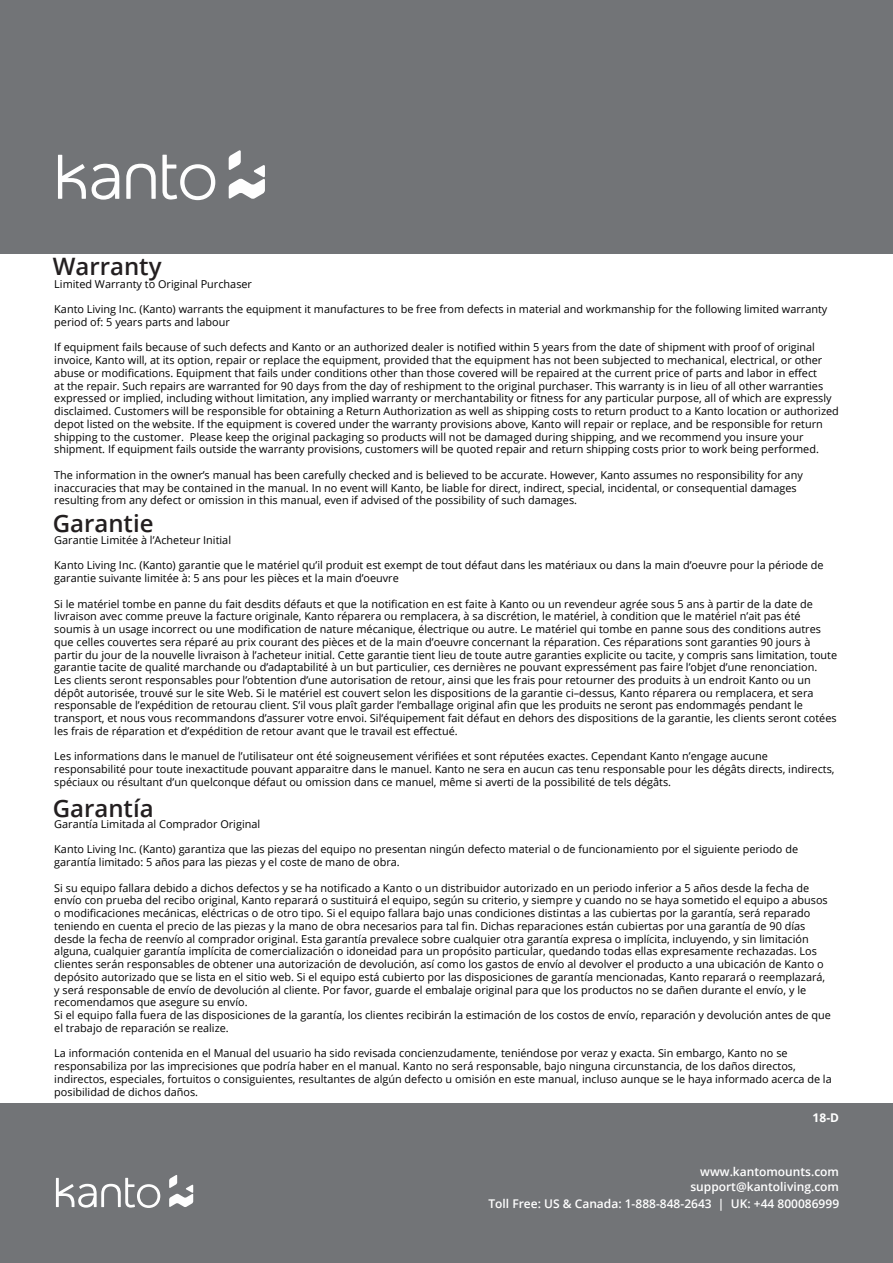
<style>
.page{position:relative;width:893px;height:1263px;background:#fff}
.page>*{position:absolute;margin:0;border:0;box-sizing:border-box;transform-origin:0 0}
.t1{font:600 24px "Open Sans";color:#231f20}
.t2{font:600 12px/15px "Open Sans";color:#fff;text-align:right}
.t3{font:700 12px "Open Sans";color:#fff}
.t4{font:10.8px/12.8px "Open Sans";color:#000}
</style>
<div class="page">
<div style="left:0;top:0;width:893px;height:253px;background:#727477"></div>
<div style="left:0;top:1104px;width:893px;height:159px;background:#727477"></div>
<svg style="left:169px;top:1175px;width:24px;height:32px"></svg>
<svg style="left:56px;top:1178px;width:104px;height:30px"></svg>
<svg style="left:229px;top:150px;width:36px;height:49px"></svg>
<svg style="left:92px;top:164px;width:27px;height:36px"></svg>
<svg style="left:126px;top:164px;width:30px;height:35px"></svg>
<svg style="left:162px;top:155px;width:53px;height:45px"></svg>
<svg style="left:58px;top:155px;width:28px;height:44px"></svg>
<h1 class="t1" style="left:53px;top:250px;width:110px">Warranty</h1>
<p class="t4" style="left:54px;top:277px;width:199px">Limited Warranty to Original Purchaser</p>
<p class="t4" style="left:54px;top:302px;width:775px">Kanto Living Inc. (Kanto) warrants the equipment it manufactures to be free from defects in material and workmanship for the following limited warranty period of: 5 years parts and labour</p>
<p class="t4" style="left:54px;top:341px;width:786px">If equipment fails because of such defects and Kanto or an authorized dealer is notified within 5 years from the date of shipment with proof of original invoice, Kanto will, at its option, repair or replace the equipment, provided that the equipment has not been subjected to mechanical, electrical, or other abuse or modifications. Equipment that fails under conditions other than those covered will be repaired at the current price of parts and labor in effect<br>at the repair. Such repairs are warranted for 90 days from the day of reshipment to the original purchaser. This warranty is in lieu of all other warranties expressed or implied, including without limitation, any implied warranty or merchantability or fitness for any particular purpose, all of which are expressly disclaimed. Customers will be responsible for obtaining a Return Authorization as well as shipping costs to return product to a Kanto location or authorized depot listed on the website. If the equipment is covered under the warranty provisions above, Kanto will repair or replace, and be responsible for return shipping to the customer. Please keep the original packaging so products will not be damaged during shipping, and we recommend you insure your shipment. If equipment fails outside the warranty provisions, customers will be quoted repair and return shipping costs prior to work being performed.</p>
<p class="t4" style="left:54px;top:468px;width:750px">The information in the owner’s manual has been carefully checked and is believed to be accurate. However, Kanto assumes no responsibility for any inaccuracies that may be contained in the manual. In no event will Kanto, be liable for direct, indirect, special, incidental, or consequential damages resulting from any defect or omission in this manual, even if advised of the possibility of such damages.</p>
<h1 class="t1" style="left:53px;top:506px;width:102px">Garantie</h1>
<p class="t4" style="left:54px;top:533px;width:178px">Garantie Limitée à l’Acheteur Initial</p>
<p class="t4" style="left:54px;top:559px;width:771px">Kanto Living Inc. (Kanto) garantie que le matériel qu’il produit est exempt de tout défaut dans les matériaux ou dans la main d’oeuvre pour la période de garantie suivante limitée à: 5 ans pour les pièces et la main d’oeuvre</p>
<p class="t4" style="left:54px;top:597px;width:784px">Si le matériel tombe en panne du fait desdits défauts et que la notification en est faite à Kanto ou un revendeur agrée sous 5 ans à partir de la date de livraison avec comme preuve la facture originale, Kanto réparera ou remplacera, à sa discrétion, le matériel, à condition que le matériel n’ait pas été soumis à un usage incorrect ou une modification de nature mécanique, électrique ou autre. Le matériel qui tombe en panne sous des conditions autres que celles couvertes sera réparé au prix courant des pièces et de la main d’oeuvre concernant la réparation. Ces réparations sont garanties 90 jours à partir du jour de la nouvelle livraison à l’acheteur initial. Cette garantie tient lieu de toute autre garanties explicite ou tacite, y compris sans limitation, toute garantie tacite de qualité marchande ou d’adaptabilité à un but particulier, ces dernières ne pouvant expressément pas faire l’objet d’une renonciation.<br>Les clients seront responsables pour l’obtention d’une autorisation de retour, ainsi que les frais pour retourner des produits à un endroit Kanto ou un dépôt autorisée, trouvé sur le site Web. Si le matériel est couvert selon les dispositions de la garantie ci–dessus, Kanto réparera ou remplacera, et sera responsable de l’expédition de retourau client. S’il vous plaît garder l’emballage original afin que les produits ne seront pas endommagés pendant le transport, et nous vous recommandons d’assurer votre envoi. Sil’équipement fait défaut en dehors des dispositions de la garantie, les clients seront cotées les frais de réparation et d’expédition de retour avant que le travail est effectué.</p>
<p class="t4" style="left:54px;top:750px;width:782px">Les informations dans le manuel de l’utilisateur ont été soigneusement vérifiées et sont réputées exactes. Cependant Kanto n’engage aucune responsabilité pour toute inexactitude pouvant apparaitre dans le manuel. Kanto ne sera en aucun cas tenu responsable pour les dégâts directs, indirects, spéciaux ou résultant d’un quelconque défaut ou omission dans ce manuel, même si averti de la possibilité de tels dégâts.</p>
<h1 class="t1" style="left:53px;top:791px;width:102px">Garantía</h1>
<p class="t4" style="left:54px;top:817px;width:207px">Garantía Limitada al Comprador Original</p>
<p class="t4" style="left:54px;top:843px;width:745px">Kanto Living Inc. (Kanto) garantiza que las piezas del equipo no presentan ningún defecto material o de funcionamiento por el siguiente periodo de garantía limitado: 5 años para las piezas y el coste de mano de obra.</p>
<p class="t4" style="left:54px;top:881px;width:778px">Si su equipo fallara debido a dichos defectos y se ha notificado a Kanto o un distribuidor autorizado en un periodo inferior a 5 años desde la fecha de envío con prueba del recibo original, Kanto reparará o sustituirá el equipo, según su criterio, y siempre y cuando no se haya sometido el equipo a abusos o modificaciones mecánicas, eléctricas o de otro tipo. Si el equipo fallara bajo unas condiciones distintas a las cubiertas por la garantía, será reparado teniendo en cuenta el precio de las piezas y la mano de obra necesarios para tal fin. Dichas reparaciones están cubiertas por una garantía de 90 días desde la fecha de reenvío al comprador original. Esta garantía prevalece sobre cualquier otra garantía expresa o implícita, incluyendo, y sin limitación alguna, cualquier garantía implícita de comercialización o idoneidad para un propósito particular, quedando todas ellas expresamente rechazadas. Los clientes serán responsables de obtener una autorización de devolución, así como los gastos de envío al devolver el producto a una ubicación de Kanto o depósito autorizado que se lista en el sitio web. Si el equipo está cubierto por las disposiciones de garantía mencionadas, Kanto reparará o reemplazará, y será responsable de envío de devolución al cliente. Por favor, guarde el embalaje original para que los productos no se dañen durante el envío, y le recomendamos que asegure su envío.<br>Si el equipo falla fuera de las disposiciones de la garantía, los clientes recibirán la estimación de los costos de envío, reparación y devolución antes de que el trabajo de reparación se realize.</p>
<p class="t4" style="left:54px;top:1047px;width:779px">La información contenida en el Manual del usuario ha sido revisada concienzudamente, teniéndose por veraz y exacta. Sin embargo, Kanto no se responsabiliza por las imprecisiones que podría haber en el manual. Kanto no será responsable, bajo ninguna circunstancia, de los daños directos, indirectos, especiales, fortuitos o consiguientes, resultantes de algún defecto u omisión en este manual, incluso aunque se le haya informado acerca de la posibilidad de dichos daños.</p>
<p class="t3" style="left:813px;top:1109px;width:28px">18-D</p>
<p class="t2" style="left:690px;top:1164px;width:150px">www.kantomounts.com support@kantoliving.com</p>
<p class="t2" style="left:488px;top:1195px;width:352px">Toll Free: US &amp; Canada: 1-888-848-2643 | UK: +44 800086999</p>
</div>
